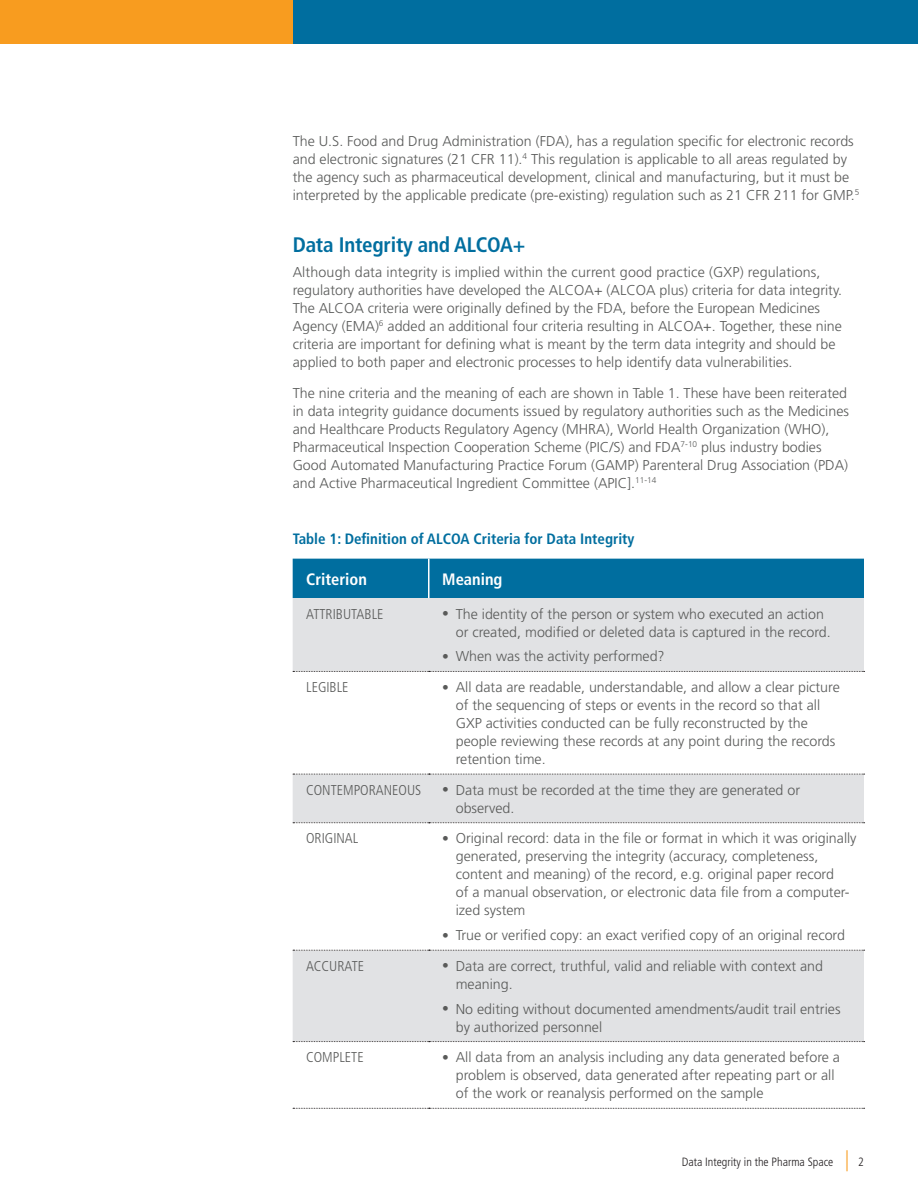
<style>
.page{position:relative;width:918px;height:1188px;background:#fff}
.page>*{position:absolute;margin:0;border:0;box-sizing:border-box;transform-origin:0 0}
._1_head{font:700 condensed 21px "Frutiger";letter-spacing:-.01em;color:#006e9f}
.Table_Head_-_new{font:700 condensed 16.5px "Frutiger";color:#fff}
._2_Head{font:700 condensed 15px "Frutiger";color:#006e9f}
.body_1st_para{font:300 14.25px/18px "Frutiger";color:#595a59}
.body{font:300 14.25px/18px "Frutiger";color:#595a59}
.Table_Left_Colunm{font:300 condensed 14.25px "Frutiger";color:#595a59}
.t1{font:300 condensed 12px "Frutiger";color:#231f20}
.s1{font-weight:700;font-stretch:condensed;font-size:13.5px}
.s2{font-size:21px;color:#f89c1f}
</style>
<div class="page">
<div style="left:292px;top:0;width:626px;height:43px;background:#006e9f"></div>
<div style="left:0;top:0;width:293px;height:43px;background:#f89c1f"></div>
<div style="left:293px;top:559px;width:571px;height:39px;background:#006e9f"></div>
<svg style="left:293px;top:598px;width:571px;height:443px"></svg>
<hr style="left:428px;top:559px;width:2px;height:39px;background:#fff">
<svg style="left:293px;top:671px;width:572px;height:1px"></svg>
<svg style="left:293px;top:774px;width:572px;height:1px"></svg>
<svg style="left:293px;top:822px;width:572px;height:1px"></svg>
<svg style="left:293px;top:950px;width:572px;height:1px"></svg>
<svg style="left:293px;top:1041px;width:572px;height:1px"></svg>
<svg style="left:293px;top:1108px;width:572px;height:1px"></svg>
<p class="body_1st_para" style="left:293px;top:132px;width:568px">The U.S. Food and Drug Administration (FDA), has a regulation specific for electronic records and electronic signatures (21 CFR 11).<sup>4</sup> This regulation is applicable to all areas regulated by the agency such as pharmaceutical development, clinical and manufacturing, but it must be interpreted by the applicable predicate (pre-existing) regulation such as 21 CFR 211 for GMP.<sup>5</sup></p>
<p class="_1_head" style="left:293px;top:232px;width:234px">Data Integrity and ALCOA+</p>
<p class="body_1st_para" style="left:293px;top:263px;width:551px">Although data integrity is implied within the current good practice (GXP) regulations, regulatory authorities have developed the ALCOA+ (ALCOA plus) criteria for data integrity.<br>The ALCOA criteria were originally defined by the FDA, before the European Medicines Agency (EMA)<sup>6</sup> added an additional four criteria resulting in ALCOA+. Together, these nine criteria are important for defining what is meant by the term data integrity and should be applied to both paper and electronic processes to help identify data vulnerabilities.</p>
<p class="body" style="left:293px;top:384px;width:558px">The nine criteria and the meaning of each are shown in Table 1. These have been reiterated in data integrity guidance documents issued by regulatory authorities such as the Medicines and Healthcare Products Regulatory Agency (MHRA), World Health Organization (WHO), Pharmaceutical Inspection Cooperation Scheme (PIC/S) and FDA<sup>7-10</sup> plus industry bodies Good Automated Manufacturing Practice Forum (GAMP) Parenteral Drug Association (PDA) and Active Pharmaceutical Ingredient Committee (APIC].<sup>11-14</sup></p>
<p class="_2_Head" style="left:293px;top:530px;width:343px">Table 1: Definition of ALCOA Criteria for Data Integrity</p>
<p class="Table_Head_-_new" style="left:306px;top:569px;width:62px">Criterion</p>
<p class="Table_Head_-_new" style="left:442px;top:569px;width:62px">Meaning</p>
<p class="Table_Left_Colunm" style="left:306px;top:606px;width:79px">ATTRIBUTABLE</p>
<p class="body_1st_para" style="left:456px;top:605px;width:377px;text-indent:-14px"><span class="s1">•</span> The identity of the person or system who executed an action or created, modified or deleted data is captured in the record.</p>
<p class="body_1st_para" style="left:442px;top:648px;width:224px"><span class="s1">•</span> When was the activity performed?</p>
<p class="Table_Left_Colunm" style="left:306px;top:679px;width:44px">LEGIBLE</p>
<p class="body_1st_para" style="left:456px;top:678px;width:386px;text-indent:-14px"><span class="s1">•</span> All data are readable, understandable, and allow a clear picture of the sequencing of steps or events in the record so that all GXP activities conducted can be fully reconstructed by the people reviewing these records at any point during the records retention time.</p>
<p class="Table_Left_Colunm" style="left:306px;top:782px;width:117px">CONTEMPORANEOUS</p>
<p class="body_1st_para" style="left:456px;top:781px;width:346px;text-indent:-14px"><span class="s1">•</span> Data must be recorded at the time they are generated or observed.</p>
<p class="Table_Left_Colunm" style="left:306px;top:830px;width:54px">ORIGINAL</p>
<p class="body_1st_para" style="left:456px;top:830px;width:402px;text-indent:-14px"><span class="s1">•</span> Original record: data in the file or format in which it was originally generated, preserving the integrity (accuracy, completeness, content and meaning) of the record, e.g. original paper record<br>of a manual observation, or electronic data file from a computer&shy;ized system</p>
<p class="body_1st_para" style="left:442px;top:926px;width:404px"><span class="s1">•</span> True or verified copy: an exact verified copy of an original record</p>
<p class="Table_Left_Colunm" style="left:306px;top:958px;width:59px">ACCURATE</p>
<p class="body_1st_para" style="left:456px;top:957px;width:369px;text-indent:-14px"><span class="s1">•</span> Data are correct, truthful, valid and reliable with context and meaning.</p>
<p class="body_1st_para" style="left:456px;top:1000px;width:386px;text-indent:-14px"><span class="s1">•</span> No editing without documented amendments/audit trail entries by authorized personnel</p>
<p class="Table_Left_Colunm" style="left:306px;top:1049px;width:59px">COMPLETE</p>
<p class="body_1st_para" style="left:456px;top:1049px;width:386px;text-indent:-14px"><span class="s1">•</span> All data from an analysis including any data generated before a problem is observed, data generated after repeating part or all of the work or reanalysis performed on the sample</p>
<p class="t1" style="left:682px;top:1155px;width:184px">Data Integrity in the Pharma Space <span class="s2">|</span> 2</p>
</div>
